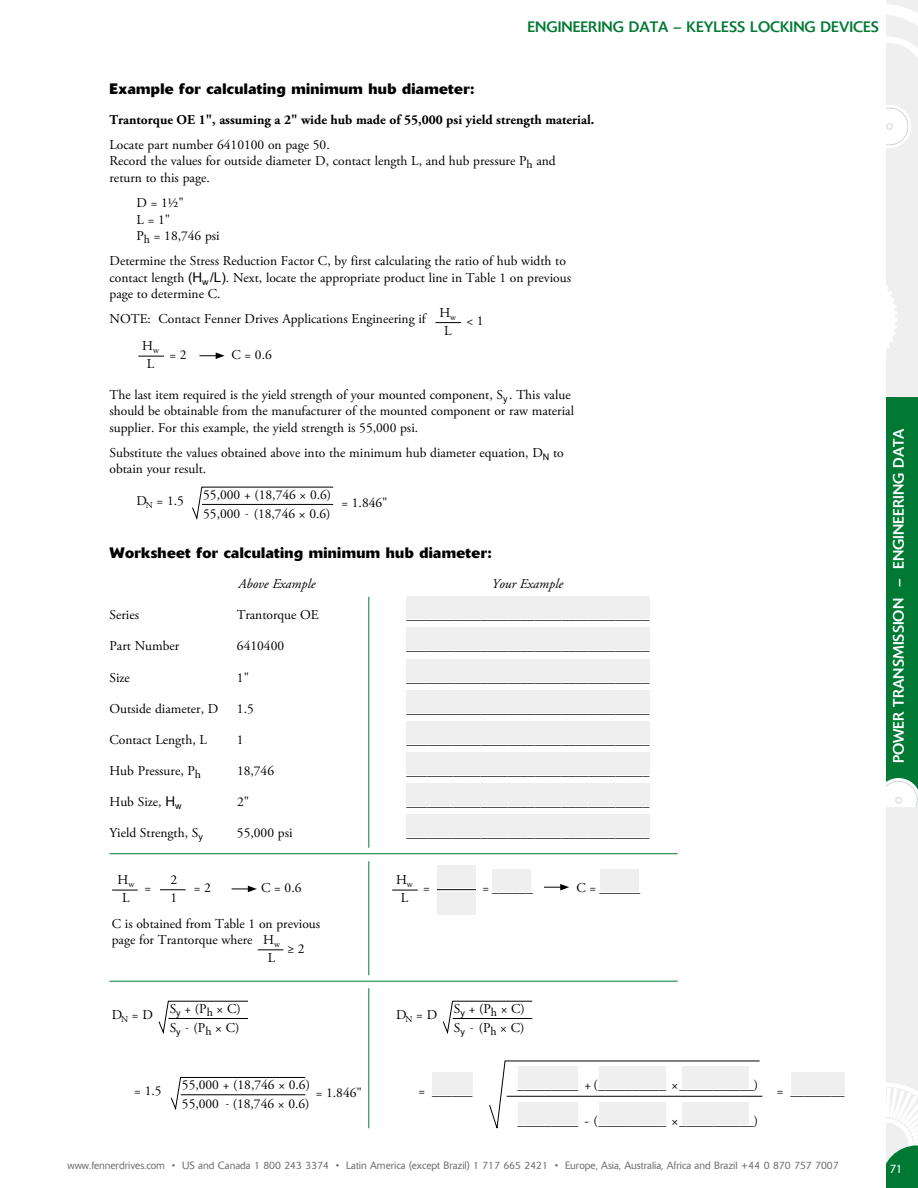
<style>
.page{position:relative;width:918px;height:1188px;background:#fff}
.page>*{position:absolute;margin:0;border:0;box-sizing:border-box;transform-origin:0 0}
.t1{font:700 15px "Delta BQ";letter-spacing:.025em;color:#000}
.t2{font:15px "Delta BQ";color:#007934}
.t3{font:15px "Delta BQ";color:#fff}
.t4{font:13.5px/16.5px "Adobe Garamond Pro";color:#000}
.t5{font:700 13.5px "Adobe Garamond Pro";color:#000}
.t6{font:italic 13.5px "Adobe Garamond Pro";color:#000}
.t7{font:300 12px "Delta BQ";color:#fff}
.t8{font:300 10.5px "Delta BQ";color:#6d6e71}
.s1{font-family:"Arial"}
</style>
<div class="page">
<div style="left:886px;top:0;width:32px;height:1188px;background:#efeff0"></div>
<svg style="left:887px;top:1083px;width:31px;height:105px"></svg>
<div style="left:886px;top:397px;width:32px;height:411px;background:#007934"></div>
<svg style="left:887px;top:286px;width:11px;height:62px"></svg>
<svg style="left:887px;top:4px;width:31px;height:54px"></svg>
<svg style="left:887px;top:105px;width:24px;height:43px"></svg>
<svg style="left:887px;top:778px;width:31px;height:30px"></svg>
<hr style="left:886px;top:0;width:1px;height:1188px;background:#fff">
<svg style="left:138px;top:356px;width:26px;height:1px"></svg>
<svg style="left:199px;top:352px;width:26px;height:7px"></svg>
<svg style="left:392px;top:890px;width:26px;height:1px"></svg>
<hr style="left:437px;top:889px;width:39px;height:1px;background:#000">
<svg style="left:544px;top:884px;width:25px;height:6px"></svg>
<svg style="left:435px;top:322px;width:26px;height:1px"></svg>
<svg style="left:192px;top:486px;width:142px;height:34px"></svg>
<hr style="left:202px;top:504px;width:131px;height:1px;background:#000">
<svg style="left:170px;top:1077px;width:136px;height:34px"></svg>
<hr style="left:181px;top:1094px;width:124px;height:1px;background:#000">
<svg style="left:489px;top:1060px;width:271px;height:69px"></svg>
<hr style="left:507px;top:1096px;width:255px;height:1px;background:#000">
<svg style="left:442px;top:1000px;width:91px;height:34px"></svg>
<svg style="left:158px;top:1000px;width:90px;height:34px"></svg>
<hr style="left:169px;top:1018px;width:79px;height:1px;background:#000">
<hr style="left:453px;top:1018px;width:79px;height:1px;background:#000">
<hr style="left:369px;top:597px;width:1px;height:251px;background:#007934">
<hr style="left:369px;top:861px;width:1px;height:114px;background:#007934">
<hr style="left:369px;top:988px;width:1px;height:140px;background:#007934">
<svg style="left:258px;top:949px;width:25px;height:1px"></svg>
<svg style="left:232px;top:886px;width:25px;height:6px"></svg>
<svg style="left:112px;top:890px;width:26px;height:1px"></svg>
<svg style="left:160px;top:889px;width:26px;height:1px"></svg>
<hr style="left:110px;top:853px;width:568px;height:1px;background:#007934">
<hr style="left:110px;top:981px;width:568px;height:1px;background:#007934">
<div style="left:407px;top:627px;width:243px;height:23px;background:#efeff0"></div>
<div style="left:407px;top:752px;width:243px;height:23px;background:#efeff0"></div>
<div style="left:407px;top:690px;width:243px;height:22px;background:#efeff0"></div>
<div style="left:407px;top:815px;width:243px;height:22px;background:#efeff0"></div>
<div style="left:437px;top:865px;width:39px;height:22px;background:#efeff0"></div>
<div style="left:493px;top:869px;width:38px;height:23px;background:#efeff0"></div>
<div style="left:600px;top:869px;width:39px;height:23px;background:#efeff0"></div>
<div style="left:432px;top:1072px;width:41px;height:23px;background:#efeff0"></div>
<div style="left:791px;top:1072px;width:53px;height:23px;background:#efeff0"></div>
<div style="left:518px;top:1066px;width:60px;height:22px;background:#efeff0"></div>
<div style="left:518px;top:1102px;width:60px;height:22px;background:#efeff0"></div>
<div style="left:599px;top:1066px;width:66px;height:22px;background:#efeff0"></div>
<div style="left:599px;top:1102px;width:66px;height:22px;background:#efeff0"></div>
<div style="left:682px;top:1066px;width:66px;height:22px;background:#efeff0"></div>
<div style="left:682px;top:1102px;width:66px;height:22px;background:#efeff0"></div>
<div style="left:437px;top:892px;width:39px;height:22px;background:#efeff0"></div>
<div style="left:407px;top:596px;width:243px;height:23px;background:#efeff0"></div>
<div style="left:407px;top:721px;width:243px;height:22px;background:#efeff0"></div>
<div style="left:407px;top:659px;width:243px;height:22px;background:#efeff0"></div>
<div style="left:407px;top:783px;width:243px;height:23px;background:#efeff0"></div>
<p class="t2" style="left:527px;top:17px;width:353px">ENGINEERING DATA – KEYLESS LOCKING DEVICES</p>
<p class="t1" style="left:110px;top:79px;width:366px">Example for calculating minimum hub diameter:</p>
<p class="t5" style="left:110px;top:112px;width:486px">Trantorque OE 1", assuming a 2" wide hub made of 55,000 psi yield strength material.</p>
<p class="t4" style="left:110px;top:137px;width:448px">Locate part number 6410100 on page 50.<br>Record the values for outside diameter D, contact length L, and hub pressure P<sub>h</sub> and return to this page.</p>
<p class="t4" style="left:137px;top:195px;width:85px">D = 1½"<br>L = 1"<br>P<sub>h</sub> = 18,746 psi</p>
<p class="t4" style="left:109px;top:253px;width:463px">Determine the Stress Reduction Factor C, by first calculating the ratio of hub width to contact length <span class="s1">(H</span><sub>w</sub> <span class="s1">/L)</span>. Next, locate the appropriate product line in Table 1 on previous page to determine C.</p>
<p class="t4" style="left:110px;top:311px;width:318px">NOTE: Contact Fenner Drives Applications Engineering if</p>
<p class="t4" style="left:439px;top:304px;width:18px;line-height:18px;text-align:center">H<sub>w<br></sub>L</p>
<p class="t4" style="left:466px;top:313px;width:19px">&lt; 1</p>
<p class="t4" style="left:142px;top:337px;width:18px;line-height:18px;text-align:center">H<sub>w<br></sub>L</p>
<p class="t4" style="left:169px;top:347px;width:19px">= 2</p>
<p class="t4" style="left:231px;top:347px;width:42px">C = 0.6</p>
<p class="t4" style="left:110px;top:387px;width:466px">The last item required is the yield strength of your mounted component, S<sub>y</sub> . This value should be obtainable from the manufacturer of the mounted component or raw material supplier. For this example, the yield strength is 55,000 psi.</p>
<p class="t4" style="left:110px;top:445px;width:456px">Substitute the values obtained above into the minimum hub diameter equation, D<sub>N</sub> to obtain your result.</p>
<p class="t4" style="left:203px;top:485px;width:130px;line-height:19.2px">55,000 + (18,746 × 0.6)<br>55,000 - (18,746 × 0.6)</p>
<p class="t4" style="left:136px;top:493px;width:49px">D<sub>N</sub> = 1.5</p>
<p class="t4" style="left:341px;top:495px;width:48px">= 1.846"</p>
<p class="t1" style="left:110px;top:543px;width:384px">Worksheet for calculating minimum hub diameter:</p>
<p class="t6" style="left:238px;top:576px;width:79px">Above Example</p>
<p class="t6" style="left:492px;top:576px;width:73px">Your Example</p>
<p class="t4" style="left:110px;top:607px;width:31px">Series</p>
<p class="t4" style="left:237px;top:607px;width:83px">Trantorque OE</p>
<p class="t4" style="left:406px;top:607px;width:244px">____________________________________</p>
<p class="t4" style="left:109px;top:638px;width:71px">Part Number</p>
<p class="t4" style="left:237px;top:638px;width:49px">6410400</p>
<p class="t4" style="left:406px;top:638px;width:244px">____________________________________</p>
<p class="t4" style="left:109px;top:670px;width:22px">Size</p>
<p class="t4" style="left:237px;top:670px;width:14px">1"</p>
<p class="t4" style="left:406px;top:670px;width:244px">____________________________________</p>
<p class="t4" style="left:109px;top:701px;width:110px">Outside diameter, D</p>
<p class="t4" style="left:237px;top:701px;width:18px">1.5</p>
<p class="t4" style="left:406px;top:701px;width:244px">____________________________________</p>
<p class="t4" style="left:109px;top:732px;width:99px">Contact Length, L</p>
<p class="t4" style="left:237px;top:732px;width:8px">1</p>
<p class="t4" style="left:406px;top:732px;width:244px">____________________________________</p>
<p class="t4" style="left:109px;top:763px;width:93px">Hub Pressure, P<sub>h</sub></p>
<p class="t4" style="left:237px;top:763px;width:39px">18,746</p>
<p class="t4" style="left:406px;top:763px;width:244px">____________________________________</p>
<p class="t4" style="left:109px;top:794px;width:74px">Hub Size, <span class="s1">H</span><sub>w</sub></p>
<p class="t4" style="left:237px;top:794px;width:14px">2"</p>
<p class="t4" style="left:406px;top:794px;width:244px">____________________________________</p>
<p class="t4" style="left:109px;top:825px;width:95px">Yield Strength, S<sub>y</sub></p>
<p class="t4" style="left:237px;top:825px;width:57px">55,000 psi</p>
<p class="t4" style="left:406px;top:825px;width:244px">____________________________________</p>
<p class="t4" style="left:118px;top:871px;width:18px;line-height:18px;text-align:center">H<sub>w<br></sub>L</p>
<p class="t4" style="left:170px;top:871px;width:8px;line-height:18px">2<br>1</p>
<p class="t4" style="left:144px;top:880px;width:8px">=</p>
<p class="t4" style="left:194px;top:880px;width:19px">= 2</p>
<p class="t4" style="left:261px;top:880px;width:42px">C = 0.6</p>
<p class="t4" style="left:396px;top:871px;width:18px;line-height:18px;text-align:center">H<sub>w<br></sub>L</p>
<p class="t4" style="left:423px;top:880px;width:8px">=</p>
<p class="t4" style="left:482px;top:880px;width:52px">= ______</p>
<p class="t4" style="left:576px;top:880px;width:65px">C = ______</p>
<p class="t4" style="left:112px;top:916px;width:210px">C is obtained from Table 1 on previous page for Trantorque where</p>
<p class="t4" style="left:287px;top:941px;width:19px">≥ 2</p>
<p class="t4" style="left:263px;top:931px;width:18px;line-height:18px;text-align:center">H<sub>w<br></sub>L</p>
<p class="t4" style="left:112px;top:1007px;width:43px">D<sub>N</sub> = D</p>
<p class="t4" style="left:170px;top:999px;width:73px;line-height:19.2px">S<sub>y</sub> + (P<sub>h</sub> × C)<br>S<sub>y</sub> - (P<sub>h</sub> × C)</p>
<p class="t4" style="left:396px;top:1007px;width:43px">D<sub>N</sub> = D</p>
<p class="t4" style="left:454px;top:999px;width:73px;line-height:19.2px">S<sub>y</sub> + (P<sub>h</sub> × C)<br>S<sub>y</sub> - (P<sub>h</sub> × C)</p>
<p class="t4" style="left:182px;top:1076px;width:130px;line-height:19.2px">55,000 + (18,746 × 0.6)<br>55,000 - (18,746 × 0.6)</p>
<p class="t4" style="left:134px;top:1083px;width:29px">= 1.5</p>
<p class="t4" style="left:316px;top:1085px;width:48px">= 1.846"</p>
<p class="t4" style="left:518px;top:1077px;width:242px">_________ + (__________ ×___________)</p>
<p class="t4" style="left:518px;top:1113px;width:242px">_________ - (__________ ×___________)</p>
<p class="t4" style="left:418px;top:1083px;width:8px">=</p>
<p class="t4" style="left:777px;top:1083px;width:8px">=</p>
<p class="t4" style="left:432px;top:1083px;width:42px">______</p>
<p class="t4" style="left:791px;top:1083px;width:55px">________</p>
<p class="t3" style="left:890px;top:587px;width:161px;rotate:-90deg">– ENGINEERING DATA</p>
<p class="t3" style="left:890px;top:763px;width:167px;rotate:-90deg">POWER TRANSMISSION</p>
<p class="t8" style="left:68px;top:1159px;width:773px">www.fennerdrives.com • US and Canada 1 800 243 3374 • Latin America (except Brazil) 1 717 665 2421 • Europe, Asia, Australia, Africa and Brazil +44 0 870 757 7007</p>
<p class="t7" style="left:889px;top:1162px;width:15px">71</p>
</div>
